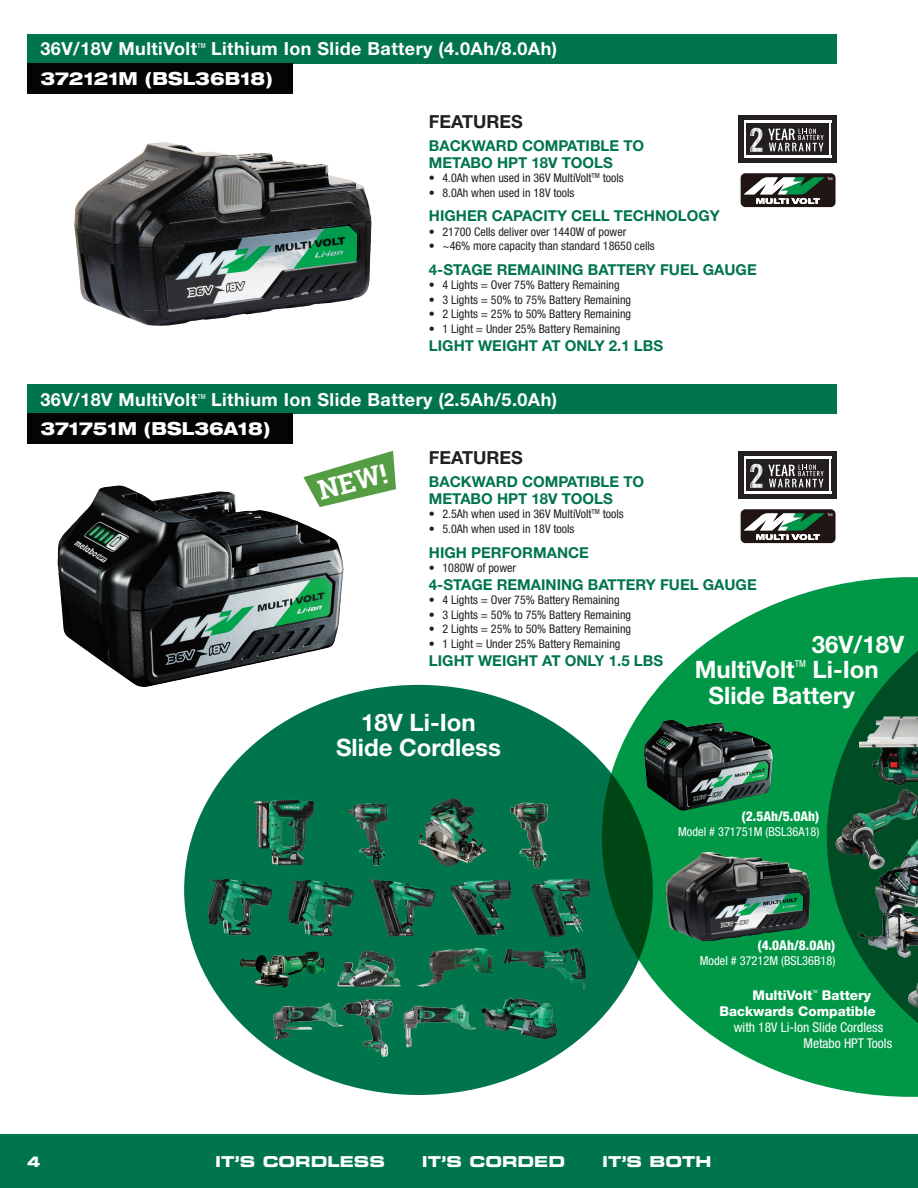
<style>
.page{position:relative;width:918px;height:1188px;background:#fff}
.page>*{position:absolute;margin:0;border:0;box-sizing:border-box;transform-origin:0 0}
.t1{font:700 26.85px "Roboto Slab";color:#fff}
.Features{font:700 24px "Helvetica Neue LT Std";color:#fff}
.Features-2{font:700 18px "Helvetica Neue LT Std";letter-spacing:.025em;color:#fff}
.Features-3{font:800 expanded 18px "Helvetica Neue LT Std";color:#fff;scale:.92 1}
.t2{font:700 18px "Helvetica Neue LT Std";color:#231f20}
.t3{font:700 15px "Helvetica Neue LT Std";color:#00754b}
.t4{font:15px "Eurostile LT Std Bold Ex 2";color:#fff}
.t5{font:800 expanded 15px "Helvetica Neue LT Std";color:#fff}
.t6{font:condensed 13.5px "Helvetica Neue LT Std";color:#fff}
.t7{font:800 13.5px "Helvetica Neue LT Std";color:#fff}
.t8{font:800 condensed 13.5px "Helvetica Neue LT Std";color:#fff}
.Features-4{font:condensed 12.3px "Helvetica Neue LT Std";color:#fff}
.t9{font:condensed 12px "Helvetica Neue LT Std";color:#231f20}
.Features-5{font:condensed 9.6px "Helvetica Neue LT Std";color:#fff}
.Features-6{font:condensed 7.05px "Helvetica Neue LT Std";color:#fff}
.t10{font:condensed 4.35px "Helvetica Neue LT Std";color:#fff}
</style>
<div class="page">
<div style="left:0;top:1134px;width:918px;height:54px;background:#00754b"></div>
<div style="left:184px;top:685px;width:469px;height:410px;background:#00754b;border-radius:50%"></div>
<svg style="left:602px;top:587px;width:225px;height:500px;fill:#009847"></svg>
<svg style="left:827px;top:577px;width:91px;height:520px;fill:#009847"></svg>
<img style="left:74px;top:142px;width:294px;height:184px">
<div style="left:738px;top:115px;width:99px;height:48px;background:#231f20"></div>
<svg style="left:750px;top:128px;width:12px;height:24px"></svg>
<svg style="left:768px;top:129px;width:56px;height:22px"></svg>
<hr style="left:744px;top:121px;width:2px;height:36px;background:#fff">
<hr style="left:744px;top:121px;width:87px;height:2px;background:#fff">
<hr style="left:829px;top:121px;width:2px;height:36px;background:#fff">
<hr style="left:744px;top:155px;width:87px;height:2px;background:#fff">
<div style="left:738px;top:451px;width:99px;height:48px;background:#231f20"></div>
<svg style="left:750px;top:464px;width:12px;height:24px"></svg>
<svg style="left:768px;top:465px;width:56px;height:22px"></svg>
<hr style="left:744px;top:457px;width:2px;height:36px;background:#fff">
<hr style="left:744px;top:457px;width:87px;height:2px;background:#fff">
<hr style="left:829px;top:457px;width:2px;height:36px;background:#fff">
<hr style="left:744px;top:491px;width:87px;height:2px;background:#fff">
<img style="left:416px;top:948px;width:78px;height:39px">
<img style="left:503px;top:948px;width:74px;height:16px">
<img style="left:482px;top:998px;width:28px;height:29px">
<img style="left:353px;top:998px;width:40px;height:59px">
<img style="left:262px;top:1002px;width:91px;height:50px">
<img style="left:403px;top:1004px;width:74px;height:44px">
<img style="left:337px;top:951px;width:64px;height:36px">
<img style="left:240px;top:952px;width:71px;height:19px">
<img style="left:208px;top:879px;width:18px;height:46px">
<img style="left:288px;top:878px;width:17px;height:52px">
<img style="left:369px;top:878px;width:46px;height:59px">
<img style="left:531px;top:878px;width:48px;height:59px">
<img style="left:510px;top:802px;width:38px;height:67px">
<img style="left:418px;top:798px;width:34px;height:43px">
<img style="left:348px;top:803px;width:22px;height:51px">
<img style="left:254px;top:800px;width:43px;height:49px">
<img style="left:449px;top:879px;width:51px;height:57px">
<div style="left:27px;top:34px;width:810px;height:29px;background:#00754b"></div>
<div style="left:27px;top:63px;width:265px;height:31px;background:#040503"></div>
<svg style="left:739px;top:171px;width:98px;height:37px"></svg>
<div style="left:741px;top:173px;width:95px;height:34px;background:#201512;border-radius:5px"></div>
<svg style="left:744px;top:177px;width:88px;height:27px"></svg>
<svg style="left:739px;top:507px;width:98px;height:37px"></svg>
<div style="left:741px;top:509px;width:95px;height:34px;background:#201512;border-radius:5px"></div>
<svg style="left:744px;top:513px;width:88px;height:27px"></svg>
<div style="left:27px;top:384px;width:810px;height:30px;background:#00754b"></div>
<div style="left:27px;top:414px;width:265px;height:30px;background:#040503"></div>
<img style="left:58px;top:486px;width:286px;height:201px">
<svg style="left:303px;top:451px;width:93px;height:56px"></svg>
<img style="left:908px;top:982px;width:10px;height:26px">
<img style="left:837px;top:789px;width:67px;height:50px">
<img style="left:666px;top:852px;width:140px;height:89px">
<img style="left:858px;top:830px;width:60px;height:127px">
<img style="left:644px;top:720px;width:129px;height:91px">
<img style="left:860px;top:704px;width:58px;height:87px">
<p class="Features-2" style="left:40px;top:38px;width:158px">36V/18V MultiVolt</p>
<p class="Features-6" style="left:197px;top:42px;width:10px">TM</p>
<p class="Features-2" style="left:211px;top:38px;width:348px">Lithium Ion Slide Battery (4.0Ah/8.0Ah)</p>
<p class="Features-3" style="left:40px;top:67px;width:254px">372121M (BSL36B18)</p>
<p class="t2" style="left:429px;top:110px;width:96px">FEATURES</p>
<p class="t3" style="left:429px;top:137px;width:217px">BACKWARD COMPATIBLE TO</p>
<p class="t3" style="left:429px;top:153px;width:185px">METABO HPT 18V TOOLS</p>
<p class="t9" style="left:429px;top:171px;width:196px">• 4.0Ah when used in 36V MultiVolt<sup>TM</sup> tools</p>
<p class="t9" style="left:429px;top:186px;width:147px">• 8.0Ah when used in 18V tools</p>
<p class="t3" style="left:429px;top:207px;width:292px">HIGHER CAPACITY CELL TECHNOLOGY</p>
<p class="t9" style="left:429px;top:225px;width:199px">• 21700 Cells deliver over 1440W of power</p>
<p class="t9" style="left:429px;top:239px;width:227px">• ~46% more capacity than standard 18650 cells</p>
<p class="t3" style="left:429px;top:260px;width:329px">4-STAGE REMAINING BATTERY FUEL GAUGE</p>
<p class="t9" style="left:429px;top:278px;width:192px">• 4 Lights = Over 75% Battery Remaining</p>
<p class="t9" style="left:429px;top:293px;width:204px">• 3 Lights = 50% to 75% Battery Remaining</p>
<p class="t9" style="left:429px;top:307px;width:204px">• 2 Lights = 25% to 50% Battery Remaining</p>
<p class="t9" style="left:429px;top:321px;width:193px">• 1 Light = Under 25% Battery Remaining</p>
<p class="t3" style="left:429px;top:336px;width:236px">LIGHT WEIGHT AT ONLY 2.1 LBS</p>
<p class="Features-2" style="left:40px;top:388px;width:158px">36V/18V MultiVolt</p>
<p class="Features-6" style="left:197px;top:392px;width:10px">TM</p>
<p class="Features-2" style="left:211px;top:388px;width:348px">Lithium Ion Slide Battery (2.5Ah/5.0Ah)</p>
<p class="Features-3" style="left:40px;top:417px;width:252px">371751M (BSL36A18)</p>
<p class="t1" style="left:314px;top:473px;width:72px;rotate:-15deg">NEW!</p>
<p class="t2" style="left:429px;top:446px;width:96px">FEATURES</p>
<p class="t3" style="left:429px;top:473px;width:217px">BACKWARD COMPATIBLE TO</p>
<p class="t3" style="left:429px;top:489px;width:185px">METABO HPT 18V TOOLS</p>
<p class="t9" style="left:429px;top:507px;width:196px">• 2.5Ah when used in 36V MultiVolt<sup>TM</sup> tools</p>
<p class="t9" style="left:429px;top:522px;width:147px">• 5.0Ah when used in 18V tools</p>
<p class="t3" style="left:429px;top:543px;width:161px">HIGH PERFORMANCE</p>
<p class="t9" style="left:429px;top:561px;width:89px">• 1080W of power</p>
<p class="t3" style="left:429px;top:575px;width:329px">4-STAGE REMAINING BATTERY FUEL GAUGE</p>
<p class="t9" style="left:429px;top:593px;width:192px">• 4 Lights = Over 75% Battery Remaining</p>
<p class="t9" style="left:429px;top:608px;width:204px">• 3 Lights = 50% to 75% Battery Remaining</p>
<p class="t9" style="left:429px;top:622px;width:204px">• 2 Lights = 25% to 50% Battery Remaining</p>
<p class="t9" style="left:429px;top:636px;width:193px">• 1 Light = Under 25% Battery Remaining</p>
<p class="t3" style="left:429px;top:651px;width:236px">LIGHT WEIGHT AT ONLY 1.5 LBS</p>
<p class="Features" style="left:812px;top:629px;width:94px">36V/18V</p>
<p class="Features" style="left:695px;top:655px;width:101px">MultiVolt</p>
<p class="Features-5" style="left:795px;top:658px;width:13px">TM</p>
<p class="Features" style="left:813px;top:655px;width:68px">Li-Ion</p>
<p class="Features" style="left:709px;top:680px;width:148px">Slide Battery</p>
<p class="t5" style="left:27px;top:1152px;width:15px">4</p>
<p class="Features" style="left:361px;top:708px;width:116px">18V Li-Ion</p>
<p class="Features" style="left:336px;top:733px;width:166px">Slide Cordless</p>
<p class="t8" style="left:742px;top:808px;width:79px">(2.5Ah/5.0Ah)</p>
<p class="Features-4" style="left:678px;top:825px;width:143px">Model # 371751M (BSL36A18)</p>
<p class="t8" style="left:758px;top:937px;width:79px">(4.0Ah/8.0Ah)</p>
<p class="Features-4" style="left:700px;top:953px;width:137px">Model # 37212M (BSL36B18)</p>
<p class="t7" style="left:753px;top:987px;width:61px">MultiVolt</p>
<p class="t10" style="left:812px;top:989px;width:7px">TM</p>
<p class="t7" style="left:822px;top:987px;width:51px">Battery</p>
<p class="t7" style="left:719px;top:1003px;width:158px">Backwards Compatible</p>
<p class="t6" style="left:734px;top:1020px;width:151px">with 18V Li-Ion Slide Cordless</p>
<p class="t6" style="left:804px;top:1036px;width:90px">Metabo HPT Tools</p>
<p class="t4" style="left:215px;top:1151px;width:171px">IT’S CORDLESS</p>
<p class="t4" style="left:422px;top:1151px;width:145px">IT’S CORDED</p>
<p class="t4" style="left:602px;top:1151px;width:111px">IT’S BOTH</p>
</div>
